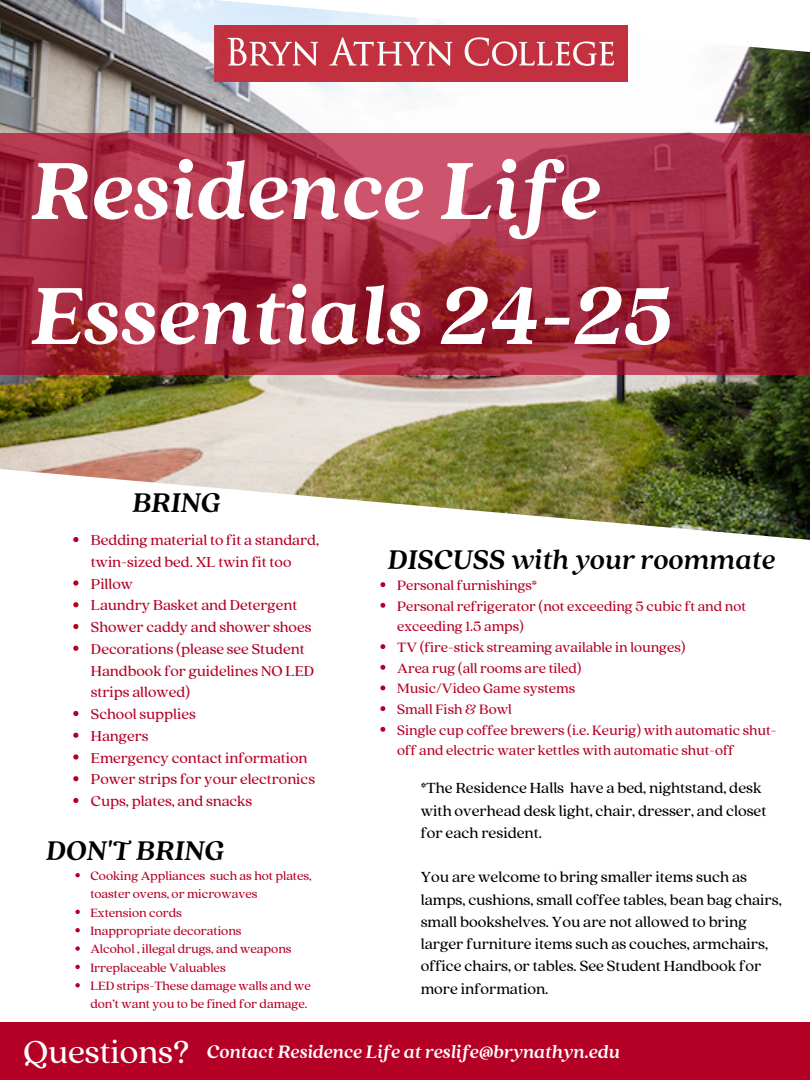
<style>
.page{position:relative;width:810px;height:1080px;background:#fff}
.page>*{position:absolute;margin:0;border:0;box-sizing:border-box;transform-origin:0 0}
.t1{font:italic 800 90px/125px "Quincy CF";color:#fff}
.t2{font:35px "Quincy CF Text";color:#fff}
.t3{font:italic 700 30px "Quincy CF";color:#000}
.t4{font:italic 700 20px "Quincy CF";color:#fff}
.t5{font:16.25px/22.2px "Quincy CF Text";color:#000}
.t6{font:15.88px/21.8px "Quincy CF Text";color:#b50025}
.t7{font:15.06px/20.7px "Quincy CF Text";color:#b50025}
.t8{font:13.38px/18.4px "Quincy CF Text";color:#b50025}
</style>
<div class="page">
<img style="left:0;top:0;width:810px;height:540px">
<svg style="left:0;top:134px;width:810px;height:241px"></svg>
<div style="left:1px;top:1022px;width:809px;height:58px;background:#b50025"></div>
<svg style="left:73px;top:537px;width:5px;height:5px"></svg>
<svg style="left:73px;top:580px;width:5px;height:6px"></svg>
<svg style="left:73px;top:602px;width:5px;height:5px"></svg>
<svg style="left:73px;top:624px;width:5px;height:5px"></svg>
<svg style="left:73px;top:646px;width:5px;height:5px"></svg>
<svg style="left:73px;top:711px;width:5px;height:5px"></svg>
<svg style="left:73px;top:733px;width:5px;height:5px"></svg>
<svg style="left:73px;top:754px;width:5px;height:6px"></svg>
<svg style="left:73px;top:776px;width:5px;height:5px"></svg>
<svg style="left:73px;top:798px;width:5px;height:5px"></svg>
<svg style="left:75px;top:873px;width:5px;height:4px"></svg>
<svg style="left:75px;top:910px;width:5px;height:4px"></svg>
<svg style="left:75px;top:928px;width:5px;height:4px"></svg>
<svg style="left:75px;top:946px;width:5px;height:5px"></svg>
<svg style="left:75px;top:965px;width:5px;height:4px"></svg>
<svg style="left:75px;top:983px;width:5px;height:4px"></svg>
<svg style="left:380px;top:582px;width:5px;height:5px"></svg>
<svg style="left:380px;top:603px;width:5px;height:5px"></svg>
<svg style="left:380px;top:644px;width:5px;height:5px"></svg>
<svg style="left:380px;top:665px;width:5px;height:5px"></svg>
<svg style="left:380px;top:686px;width:5px;height:4px"></svg>
<svg style="left:380px;top:706px;width:5px;height:5px"></svg>
<svg style="left:380px;top:727px;width:5px;height:5px"></svg>
<img style="left:214px;top:25px;width:413px;height:56px">
<p class="t1" style="left:31px;top:123px;width:643px">Residence Life<br>Essentials 24-25</p>
<p class="t3" style="left:133px;top:483px;width:90px">BRING</p>
<h1 class="t6" style="left:91px;top:528px;width:230px">Bedding material to fit a standard, twin-sized bed. XL twin fit too</h1>
<h3 class="t6" style="left:91px;top:572px;width:44px">Pillow</h3>
<p class="t6" style="left:91px;top:594px;width:208px">Laundry Basket and Detergent</p>
<p class="t6" style="left:91px;top:615px;width:222px">Shower caddy and shower shoes</p>
<p class="t6" style="left:91px;top:637px;width:225px">Decorations (please see Student<br>Handbook for guidelines NO LED strips allowed)</p>
<p class="t6" style="left:91px;top:702px;width:106px">School supplies</p>
<p class="t6" style="left:91px;top:724px;width:59px">Hangers</p>
<p class="t6" style="left:91px;top:746px;width:218px">Emergency contact information</p>
<p class="t6" style="left:91px;top:768px;width:226px">Power strips for your electronics</p>
<p class="t6" style="left:91px;top:789px;width:163px">Cups, plates, and snacks</p>
<p class="t3" style="left:46px;top:831px;width:180px">DON'T BRING</p>
<p class="t8" style="left:90px;top:866px;width:223px">Cooking Appliances such as hot plates, toaster ovens, or microwaves</p>
<p class="t8" style="left:90px;top:903px;width:93px">Extension cords</p>
<h4 class="t8" style="left:90px;top:921px;width:153px">Inappropriate decorations</h4>
<p class="t8" style="left:90px;top:939px;width:203px">Alcohol , illegal drugs, and weapons</p>
<p class="t8" style="left:90px;top:958px;width:137px">Irreplaceable Valuables</p>
<p class="t8" style="left:90px;top:976px;width:222px">LED strips-These damage walls and we don’t want you to be fined for damage.</p>
<p class="t3" style="left:388px;top:540px;width:389px">DISCUSS with your roommate</p>
<p class="t7" style="left:397px;top:574px;width:141px">Personal furnishings*</p>
<p class="t7" style="left:397px;top:595px;width:350px">Personal refrigerator (not exceeding 5 cubic ft and not exceeding 1.5 amps)</p>
<p class="t7" style="left:397px;top:636px;width:290px">TV (fire-stick streaming available in lounges)</p>
<p class="t7" style="left:397px;top:657px;width:186px">Area rug (all rooms are tiled)</p>
<h6 class="t7" style="left:397px;top:677px;width:179px">Music/Video Game systems</h6>
<p class="t7" style="left:397px;top:698px;width:116px">Small Fish &amp; Bowl</p>
<h3 class="t7" style="left:397px;top:719px;width:381px">Single cup coffee brewers (i.e. Keurig) with automatic shut&shy;off and electric water kettles with automatic shut-off</h3>
<p class="t5" style="left:421px;top:776px;width:347px">*The Residence Halls have a bed, nightstand, desk with overhead desk light, chair, dresser, and closet for each resident.</p>
<p class="t5" style="left:421px;top:865px;width:362px">You are welcome to bring smaller items such as lamps, cushions, small coffee tables, bean bag chairs, small bookshelves. You are not allowed to bring larger furniture items such as couches, armchairs, office chairs, or tables. See Student Handbook for more information.</p>
<h5 class="t2" style="left:23px;top:1029px;width:167px">Questions?</h5>
<h2 class="t4" style="left:207px;top:1039px;width:415px">Contact Residence Life at reslife@brynathyn.edu</h2>
</div>
